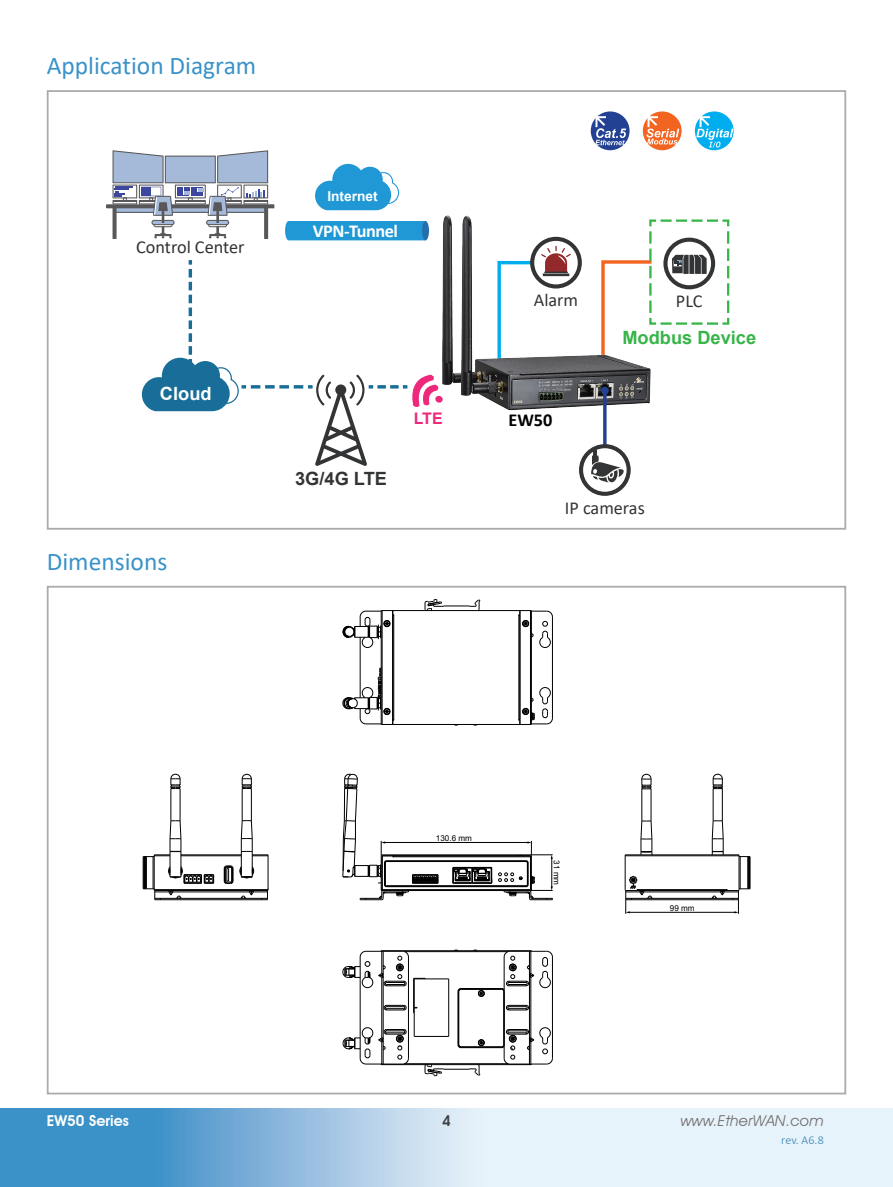
<style>
.page{position:relative;width:893px;height:1187px;background:#fff}
.page>*{position:absolute;margin:0;border:0;box-sizing:border-box;transform-origin:0 0}
.t1{font:25.5px "Calibri";color:#3a92c9}
.t2{font:18.3px "Calibri";color:#333435}
.t3{font:18.3px "Calibri";color:#333131}
.t4{font:700 18.3px "Arial";color:#38b549}
.t5{font:700 18.3px "Calibri";letter-spacing:-.025em;color:#fff}
.t6{font:700 18.3px "Arial";color:#333435}
.t7{font:700 18.3px "Arial";color:#fff}
.t8{font:700 18.3px "Calibri";color:#000}
.t9{font:700 15.9px "Arial";color:#ee297b}
.t10{font:italic 15px "Avant Garde IT Cby BT";letter-spacing:.02em;color:#726d6d}
.t11{font:600 15px "Avant Garde IT Cby BT";letter-spacing:.005em;color:#fff}
.t12{font:600 15px "Avant Garde IT Cby BT";color:#404042}
.t13{font:700 13.65px "Arial";color:#fff}
.t14{font:300 12px "Calibri";color:#3180b1}
.t15{font:8.1px "Arial";color:#000}
</style>
<div class="page">
<svg style="left:0;top:1108px;width:893px;height:78px;background:#acd0e8"></svg>
<hr style="left:629px;top:912px;width:106px;height:1px;background:#000">
<hr style="left:384px;top:842px;width:144px;height:1px;background:#000">
<hr style="left:382px;top:890px;width:149px;height:1px;background:#000">
<hr style="left:382px;top:889px;width:149px;height:1px;background:#000">
<hr style="left:386px;top:886px;width:140px;height:1px;background:#000">
<hr style="left:386px;top:885px;width:140px;height:1px;background:#000">
<hr style="left:386px;top:861px;width:140px;height:1px;background:#000">
<hr style="left:386px;top:860px;width:140px;height:1px;background:#000">
<hr style="left:393px;top:856px;width:137px;height:1px;background:#000">
<hr style="left:393px;top:855px;width:127px;height:1px;background:#000">
<hr style="left:393px;top:854px;width:127px;height:1px;background:#000">
<svg style="left:342px;top:774px;width:97px;height:126px"></svg>
<svg style="left:453px;top:840px;width:100px;height:60px"></svg>
<hr style="left:155px;top:899px;width:112px;height:1px;background:#000">
<hr style="left:155px;top:898px;width:112px;height:1px;background:#000">
<hr style="left:173px;top:891px;width:76px;height:1px;background:#000">
<hr style="left:155px;top:890px;width:112px;height:1px;background:#000">
<hr style="left:155px;top:889px;width:112px;height:1px;background:#000">
<hr style="left:171px;top:788px;width:1px;height:32px;background:#000">
<hr style="left:180px;top:788px;width:1px;height:32px;background:#000">
<hr style="left:181px;top:855px;width:60px;height:1px;background:#000">
<hr style="left:181px;top:854px;width:60px;height:1px;background:#000">
<hr style="left:242px;top:788px;width:1px;height:32px;background:#000">
<hr style="left:251px;top:788px;width:1px;height:32px;background:#000">
<hr style="left:268px;top:854px;width:1px;height:35px;background:#000">
<svg style="left:143px;top:820px;width:71px;height:79px"></svg>
<svg style="left:171px;top:773px;width:10px;height:16px"></svg>
<svg style="left:224px;top:820px;width:44px;height:79px"></svg>
<svg style="left:242px;top:774px;width:10px;height:15px"></svg>
<hr style="left:360px;top:956px;width:1px;height:102px;background:#000">
<hr style="left:381px;top:977px;width:1px;height:60px;background:#000">
<hr style="left:383px;top:951px;width:1px;height:112px;background:#000">
<hr style="left:408px;top:956px;width:1px;height:102px;background:#000">
<hr style="left:413px;top:978px;width:1px;height:34px;background:#000">
<hr style="left:414px;top:978px;width:1px;height:58px;background:#000">
<hr style="left:448px;top:978px;width:1px;height:58px;background:#000">
<hr style="left:382px;top:1064px;width:149px;height:1px;background:#000">
<hr style="left:458px;top:991px;width:1px;height:53px;background:#000">
<hr style="left:405px;top:1063px;width:103px;height:1px;background:#000">
<hr style="left:461px;top:1047px;width:41px;height:1px;background:#000">
<hr style="left:461px;top:1046px;width:40px;height:1px;background:#000">
<hr style="left:414px;top:1036px;width:35px;height:1px;background:#000">
<hr style="left:504px;top:956px;width:1px;height:102px;background:#000">
<hr style="left:529px;top:951px;width:1px;height:112px;background:#000">
<hr style="left:461px;top:988px;width:41px;height:1px;background:#000">
<hr style="left:531px;top:977px;width:1px;height:60px;background:#000">
<hr style="left:414px;top:978px;width:35px;height:1px;background:#000">
<hr style="left:552px;top:956px;width:1px;height:102px;background:#000">
<hr style="left:405px;top:951px;width:103px;height:1px;background:#000">
<hr style="left:382px;top:950px;width:149px;height:1px;background:#000">
<svg style="left:343px;top:1027px;width:66px;height:38px"></svg>
<svg style="left:384px;top:1004px;width:22px;height:6px"></svg>
<svg style="left:342px;top:950px;width:84px;height:37px"></svg>
<svg style="left:425px;top:1064px;width:55px;height:12px"></svg>
<svg style="left:478px;top:1039px;width:6px;height:6px"></svg>
<svg style="left:501px;top:1027px;width:52px;height:37px"></svg>
<svg style="left:478px;top:990px;width:6px;height:6px"></svg>
<svg style="left:506px;top:1004px;width:23px;height:6px"></svg>
<svg style="left:501px;top:950px;width:52px;height:42px"></svg>
<hr style="left:360px;top:637px;width:1px;height:60px;background:#000">
<hr style="left:381px;top:610px;width:1px;height:114px;background:#000">
<hr style="left:382px;top:610px;width:1px;height:114px;background:#000">
<hr style="left:392px;top:610px;width:1px;height:114px;background:#000">
<hr style="left:393px;top:615px;width:1px;height:105px;background:#000">
<hr style="left:394px;top:724px;width:137px;height:1px;background:#000">
<hr style="left:519px;top:615px;width:1px;height:104px;background:#000">
<hr style="left:520px;top:611px;width:1px;height:112px;background:#000">
<hr style="left:530px;top:610px;width:1px;height:114px;background:#000">
<hr style="left:531px;top:610px;width:1px;height:114px;background:#000">
<hr style="left:552px;top:617px;width:1px;height:101px;background:#000">
<hr style="left:394px;top:610px;width:137px;height:1px;background:#000">
<svg style="left:342px;top:667px;width:52px;height:58px"></svg>
<svg style="left:343px;top:610px;width:51px;height:37px"></svg>
<svg style="left:519px;top:687px;width:34px;height:37px"></svg>
<svg style="left:425px;top:599px;width:55px;height:12px"></svg>
<svg style="left:519px;top:610px;width:34px;height:37px"></svg>
<hr style="left:626px;top:899px;width:112px;height:1px;background:#000">
<hr style="left:626px;top:898px;width:112px;height:1px;background:#000">
<hr style="left:644px;top:891px;width:76px;height:1px;background:#000">
<hr style="left:626px;top:890px;width:112px;height:1px;background:#000">
<hr style="left:637px;top:889px;width:90px;height:1px;background:#000">
<hr style="left:625px;top:854px;width:1px;height:35px;background:#000">
<hr style="left:642px;top:788px;width:1px;height:32px;background:#000">
<hr style="left:625px;top:855px;width:114px;height:1px;background:#000">
<hr style="left:625px;top:854px;width:114px;height:1px;background:#000">
<hr style="left:651px;top:788px;width:1px;height:32px;background:#000">
<svg style="left:640px;top:820px;width:13px;height:34px"></svg>
<hr style="left:713px;top:788px;width:1px;height:32px;background:#000">
<hr style="left:722px;top:788px;width:1px;height:32px;background:#000">
<svg style="left:712px;top:820px;width:12px;height:34px"></svg>
<hr style="left:739px;top:854px;width:1px;height:35px;background:#000">
<hr style="left:740px;top:856px;width:1px;height:32px;background:#000">
<hr style="left:747px;top:856px;width:1px;height:32px;background:#000">
<hr style="left:748px;top:856px;width:1px;height:32px;background:#000">
<hr style="left:749px;top:856px;width:1px;height:32px;background:#000">
<hr style="left:750px;top:856px;width:1px;height:32px;background:#000">
<svg style="left:625px;top:876px;width:28px;height:37px"></svg>
<svg style="left:641px;top:774px;width:11px;height:15px"></svg>
<svg style="left:711px;top:888px;width:39px;height:25px"></svg>
<svg style="left:713px;top:773px;width:10px;height:16px"></svg>
<img style="left:442px;top:215px;width:209px;height:196px">
<svg style="left:591px;top:111px;width:39px;height:39px"></svg>
<svg style="left:695px;top:111px;width:39px;height:39px"></svg>
<svg style="left:643px;top:111px;width:39px;height:39px"></svg>
<svg style="left:496px;top:237px;width:86px;height:127px"></svg>
<svg style="left:600px;top:218px;width:130px;height:143px"></svg>
<svg style="left:603px;top:394px;width:4px;height:50px"></svg>
<div style="left:601px;top:387px;width:8px;height:7px;background:#224192;border-radius:50%"></div>
<svg style="left:579px;top:444px;width:52px;height:52px"></svg>
<svg style="left:315px;top:164px;width:84px;height:46px"></svg>
<div style="left:285px;top:221px;width:139px;height:19px;background:#1f98d5"></div>
<div style="left:422px;top:221px;width:7px;height:19px;background:#246fad;border-radius:50%"></div>
<svg style="left:106px;top:204px;width:168px;height:4px"></svg>
<svg style="left:113px;top:150px;width:155px;height:88px"></svg>
<svg style="left:142px;top:260px;width:301px;height:206px"></svg>
<div style="left:47px;top:90px;width:799px;height:439px;border:2px solid #ababac"></div>
<p class="t1" style="left:47px;top:48px;width:211px">Application Diagram</p>
<p class="t3" style="left:136px;top:234px;width:110px">Control Center</p>
<p class="t13" style="left:327px;top:186px;width:52px">Internet</p>
<p class="t5" style="left:313px;top:218px;width:87px">VPN-Tunnel</p>
<p class="t7" style="left:160px;top:381px;width:53px">Cloud</p>
<p class="t1" style="left:47px;top:543px;width:122px">Dimensions</p>
<p class="t6" style="left:295px;top:465px;width:93px">3G/4G LTE</p>
<p class="t9" style="left:414px;top:407px;width:30px">LTE</p>
<p class="t2" style="left:534px;top:287px;width:46px">Alarm</p>
<p class="t2" style="left:676px;top:288px;width:28px">PLC</p>
<p class="t8" style="left:508px;top:407px;width:45px">EW50</p>
<p class="t4" style="left:622px;top:324px;width:135px">Modbus Device</p>
<p class="t2" style="left:565px;top:494px;width:81px">IP cameras</p>
<p class="t15" style="left:436px;top:832px;width:38px">130.6 mm</p>
<p class="t15" style="left:562px;top:860px;width:26px;rotate:90deg">31 mm</p>
<p class="t15" style="left:670px;top:902px;width:26px">99 mm</p>
<p class="t11" style="left:47px;top:1111px;width:84px">EW50 Series</p>
<p class="t12" style="left:442px;top:1111px;width:10px">4</p>
<p class="t10" style="left:681px;top:1111px;width:144px">www.EtherWAN.com</p>
<p class="t14" style="left:781px;top:1132px;width:44px">rev. A6.8</p>
</div>
